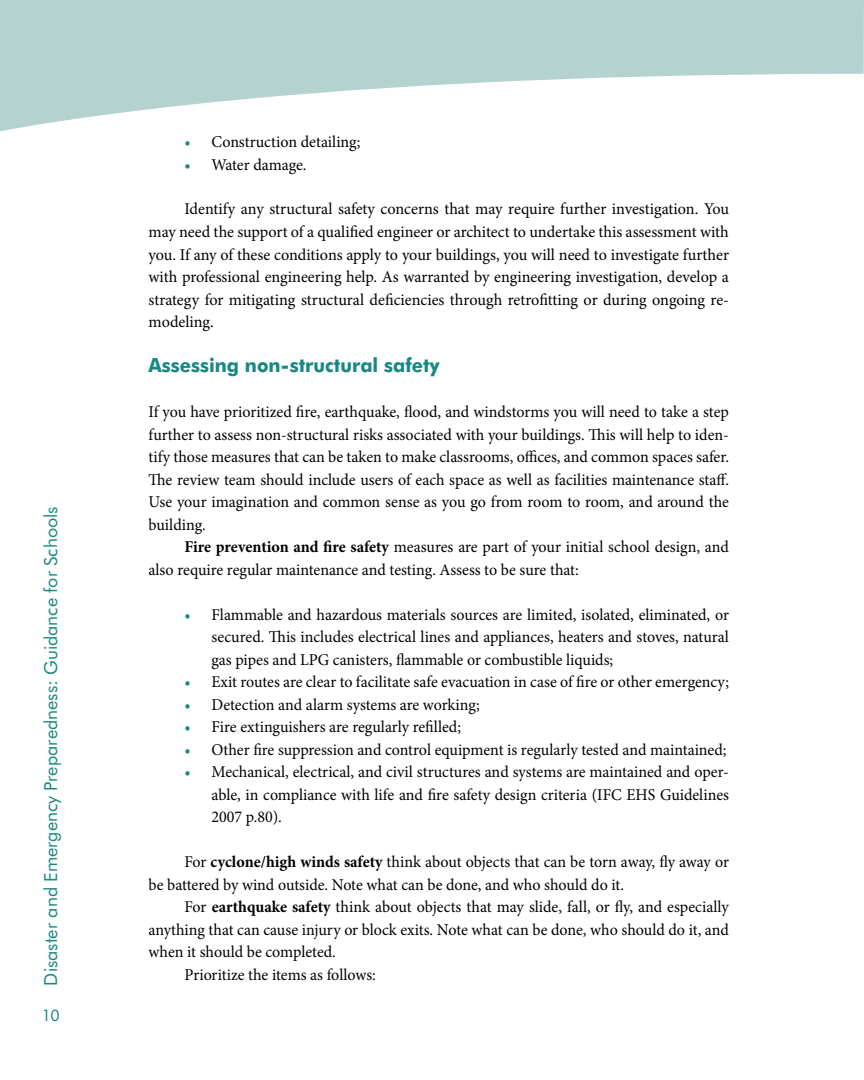
<style>
.page{position:relative;width:864px;height:1080px;background:#fff}
.page>*{position:absolute;margin:0;border:0;box-sizing:border-box;transform-origin:0 0}
.t1{font:700 19.5px "Futura BT";color:#188883;scale:.95 1}
.t2{font:18px "Futura BT";color:#188883}
.t3{font:16.5px/22.5px "Minion Pro";letter-spacing:-.005em;color:#000;text-align:justify}
.t4{font:15px "Futura";color:#188883}
.s1{font-weight:500;color:#188883}
.s2{font-weight:700}
</style>
<div class="page">
<svg style="left:0;top:0;width:863px;height:132px;fill:#b4d2d0"></svg>
<svg style="left:863px;top:0;width:1px;height:74px"></svg>
<p class="t2" style="left:40px;top:986px;width:481px;rotate:-90deg">Disaster and Emergency Preparedness: Guidance for Schools</p>
<p class="t4" style="left:42px;top:1006px;width:19px">10</p>
<p class="t3" style="left:184px;top:131px;width:177px"><span class="s1">•</span> Construction detailing;</p>
<p class="t3" style="left:184px;top:153px;width:123px"><span class="s1">•</span> Water damage.</p>
<p class="t3" style="left:149px;top:198px;width:582px;text-indent:36px">Identify any structural safety concerns that may require further investigation. You may need the support of a qualified engineer or architect to undertake this assessment with you. If any of these conditions apply to your buildings, you will need to investigate further with professional engineering help. As warranted by engineering investigation, develop a strategy for mitigating structural deficiencies through retrofitting or during ongoing re&shy;modeling.</p>
<p class="t1" style="left:148px;top:353px;width:308px">Assessing non-structural safety</p>
<p class="t3" style="left:148px;top:401px;width:582px">If you have prioritized fire, earthquake, flood, and windstorms you will need to take a step further to assess non-structural risks associated with your buildings. This will help to iden&shy;tify those measures that can be taken to make classrooms, offices, and common spaces safer.<br>The review team should include users of each space as well as facilities maintenance staff.<br>Use your imagination and common sense as you go from room to room, and around the building.</p>
<p class="t3" style="left:149px;top:536px;width:582px;text-indent:36px"><span class="s2">Fire prevention and fire safety</span> measures are part of your initial school design, and also require regular maintenance and testing. Assess to be sure that:</p>
<p class="t3" style="left:211px;top:603px;width:519px;text-indent:-27px"><span class="s1">•</span> Flammable and hazardous materials sources are limited, isolated, eliminated, or secured. This includes electrical lines and appliances, heaters and stoves, natural gas pipes and LPG canisters, flammable or combustible liquids;</p>
<p class="t3" style="left:184px;top:671px;width:546px"><span class="s1">•</span> Exit routes are clear to facilitate safe evacuation in case of fire or other emergency;</p>
<p class="t3" style="left:184px;top:693px;width:297px"><span class="s1">•</span> Detection and alarm systems are working;</p>
<p class="t3" style="left:184px;top:716px;width:278px"><span class="s1">•</span> Fire extinguishers are regularly refilled;</p>
<p class="t3" style="left:184px;top:738px;width:544px"><span class="s1">•</span> Other fire suppression and control equipment is regularly tested and maintained;</p>
<p class="t3" style="left:211px;top:761px;width:519px;text-indent:-27px"><span class="s1">•</span> Mechanical, electrical, and civil structures and systems are maintained and oper&shy;able, in compliance with life and fire safety design criteria (IFC EHS Guidelines 2007 p.80).</p>
<p class="t3" style="left:149px;top:851px;width:582px;text-indent:36px">For <span class="s2">cyclone/high winds safety</span> think about objects that can be torn away, fly away or be battered by wind outside. Note what can be done, and who should do it.</p>
<p class="t3" style="left:184px;top:896px;width:546px">For <span class="s2">earthquake safety</span> think about objects that may slide, fall, or fly, and especially</p>
<p class="t3" style="left:148px;top:918px;width:582px">anything that can cause injury or block exits. Note what can be done, who should do it, and</p>
<p class="t3" style="left:148px;top:941px;width:189px">when it should be completed.</p>
<p class="t3" style="left:184px;top:963px;width:193px">Prioritize the items as follows:</p>
</div>
